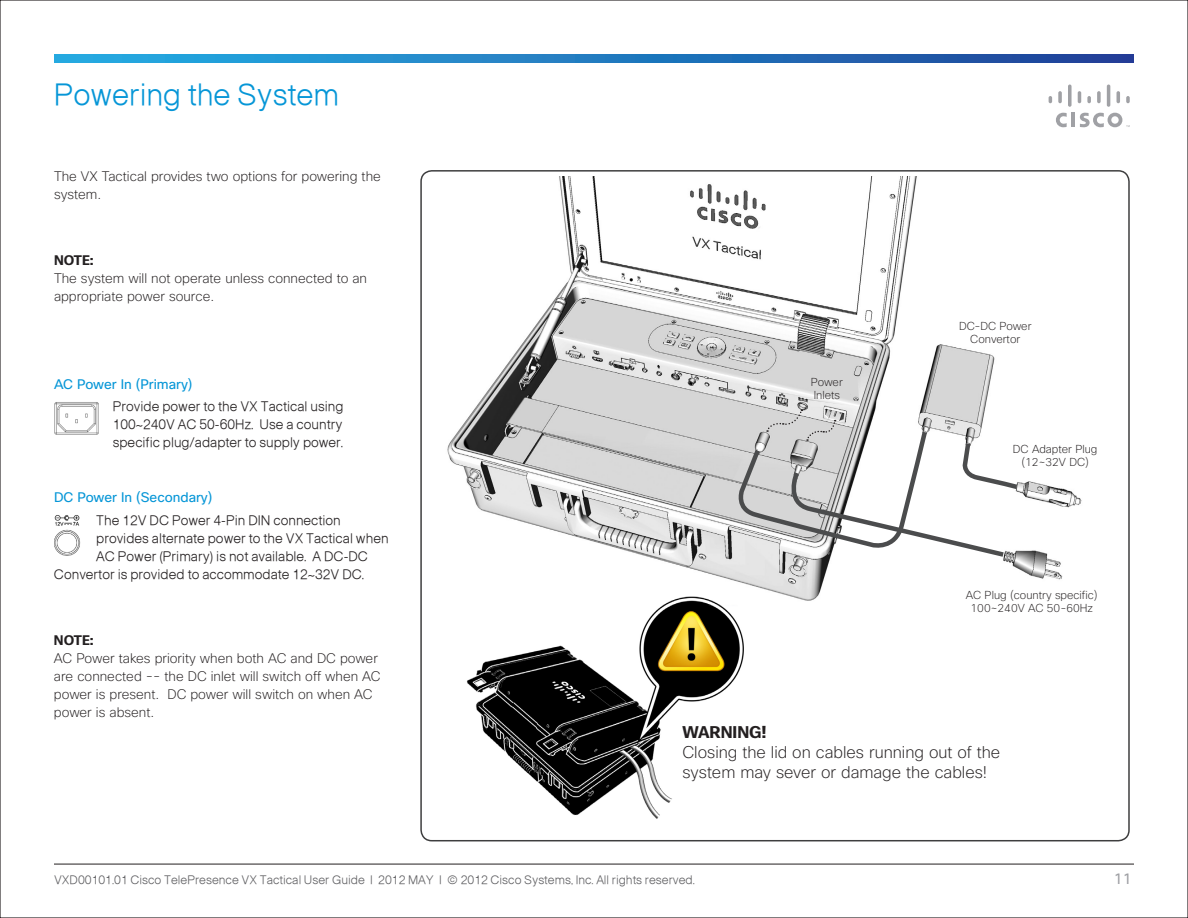
<style>
.page{position:relative;width:1188px;height:918px;background:#fff}
.page>*{position:absolute;margin:0;border:0;box-sizing:border-box;transform-origin:0 0}
.Head_1{font:30px "Ciscolight";color:#0696d7}
.Body_1{font:200 16.5px/19.8px "Cisco Sans";color:#231f20}
.t1{font:15px "Cisco Sans";color:#a0a1a5}
.t2{font:13.5px/22.2px "Ciscolight";color:#231f20}
.t3{font:200 13.5px/18px "Cisco Sans";color:#231f20}
.t4{font:12px "Ciscolight";color:#5f5f62}
.Nav_inactive{font:200 11.25px/13.5px "Cisco Sans";color:#231f20;text-align:center}
.s1{font-weight:700}
.s2{font-family:"Cisco Sans";color:#0696d7}
</style>
<div class="page">
<hr style="left:54px;top:864px;width:1080px;height:1px;background:#231f20">
<svg style="left:54px;top:54px;width:1080px;height:8px;background:#2279be"></svg>
<hr style="left:1072px;top:113px;width:3px;height:14px;background:#a0a1a5">
<svg style="left:1056px;top:113px;width:11px;height:14px"></svg>
<svg style="left:1049px;top:96px;width:3px;height:7px"></svg>
<svg style="left:1058px;top:91px;width:4px;height:12px"></svg>
<svg style="left:1068px;top:85px;width:4px;height:22px"></svg>
<svg style="left:1078px;top:91px;width:3px;height:12px"></svg>
<svg style="left:1087px;top:96px;width:4px;height:7px"></svg>
<svg style="left:1097px;top:91px;width:4px;height:12px"></svg>
<hr style="left:1107px;top:85px;width:3px;height:22px;background:#a0a1a5;border-radius:2px">
<svg style="left:1117px;top:91px;width:3px;height:12px"></svg>
<svg style="left:1126px;top:96px;width:4px;height:7px"></svg>
<svg style="left:1080px;top:113px;width:50px;height:14px"></svg>
<img style="left:54px;top:402px;width:45px;height:33px">
<img style="left:54px;top:515px;width:27px;height:41px">
<img style="left:447px;top:176px;width:635px;height:425px">
<img style="left:463px;top:594px;width:304px;height:225px">
<svg style="left:736px;top:410px;width:285px;height:149px"></svg>
<p class="Head_1" style="left:54px;top:76px;width:287px">Powering the System</p>
<p class="t3" style="left:54px;top:167px;width:328px">The VX Tactical provides two options for powering the system.</p>
<p class="t3" style="left:54px;top:251px;width:315px"><span class="s1">NOTE:<br></span>The system will not operate unless connected to an appropriate power source.</p>
<p class="t2" style="left:113px;top:373px;width:232px;text-indent:-59px"><span class="s2">AC Power In (Primary)<br></span>Provide power to the VX Tactical using</p>
<p class="t2" style="left:113px;top:415px;width:232px;line-height:18px">100~240V AC 50-60Hz. Use a country specific plug/adapter to supply power.</p>
<p class="t2" style="left:96px;top:486px;width:246px;text-indent:-42px"><span class="s2">DC Power In (Secondary)<br></span>The 12V DC Power 4-Pin DIN connection</p>
<p class="t2" style="left:96px;top:527px;width:294px">provides alternate power to the VX Tactical when</p>
<p class="t2" style="left:96px;top:545px;width:273px">AC Power (Primary) is not available. A DC-DC</p>
<p class="t2" style="left:54px;top:563px;width:312px">Convertor is provided to accommodate 12~32V DC.</p>
<p class="t3" style="left:54px;top:631px;width:328px"><span class="s1">NOTE:<br></span>AC Power takes priority when both AC and DC power are connected -- the DC inlet will switch off when AC power is present. DC power will switch on when AC power is absent.</p>
<p class="Nav_inactive" style="left:811px;top:375px;width:33px;text-align:left">Power<br>Inlets</p>
<p class="Nav_inactive" style="left:959px;top:319px;width:74px">DC-DC Power<br>Convertor</p>
<p class="Nav_inactive" style="left:1013px;top:442px;width:86px">DC Adapter Plug</p>
<p class="Nav_inactive" style="left:1021px;top:456px;width:69px">(12~32V DC)</p>
<p class="Nav_inactive" style="left:966px;top:588px;width:133px">AC Plug (country specific)</p>
<p class="Nav_inactive" style="left:971px;top:601px;width:124px">100~240V AC 50-60Hz</p>
<p class="Body_1" style="left:682px;top:723px;width:319px"><span class="s1">WARNING!<br></span>Closing the lid on cables running out of the system may sever or damage the cables!</p>
<p class="t4" style="left:54px;top:872px;width:642px">VXD00101.01 Cisco TelePresence VX Tactical User Guide | 2012 MAY | © 2012 Cisco Systems, Inc. All rights reserved.</p>
<p class="t1" style="left:1114px;top:869px;width:19px">11</p>
</div>
